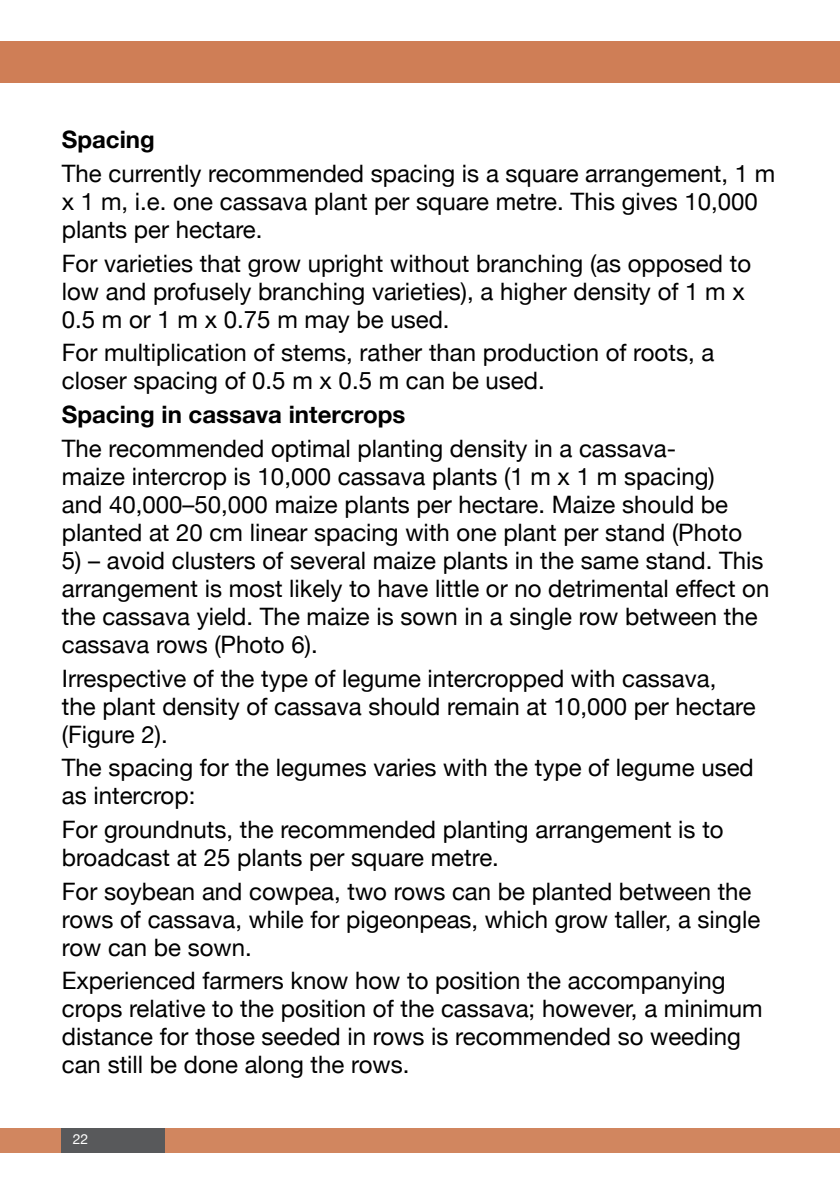
<style>
.page{position:relative;width:840px;height:1191px;background:#fff}
.page>*{position:absolute;margin:0;border:0;box-sizing:border-box;transform-origin:0 0}
.t1{font:24px/28px "Helvetica Neue";color:#000}
.t2{font:700 24px "Helvetica Neue";color:#000}
.t3{font:14px "Helvetica Neue";color:#fff}
</style>
<div class="page">
<div style="left:0;top:1128px;width:839px;height:24px;background:#d1865f"></div>
<div style="left:0;top:41px;width:839px;height:42px;background:#cf7e56"></div>
<div style="left:62px;top:1128px;width:103px;height:24px;background:#58595b"></div>
<p class="t2" style="left:62px;top:125px;width:94px">Spacing</p>
<p class="t1" style="left:62px;top:159px;width:714px">The currently recommended spacing is a square arrangement, 1 m x 1 m, i.e. one cassava plant per square metre. This gives 10,000 plants per hectare.</p>
<p class="t1" style="left:62px;top:249px;width:690px">For varieties that grow upright without branching (as opposed to low and profusely branching varieties), a higher density of 1 m x<br>0.5 m or 1 m x 0.75 m may be used.</p>
<p class="t1" style="left:62px;top:338px;width:653px">For multiplication of stems, rather than production of roots, a closer spacing of 0.5 m x 0.5 m can be used.</p>
<p class="t2" style="left:62px;top:399px;width:345px">Spacing in cassava intercrops</p>
<p class="t1" style="left:62px;top:434px;width:681px">The recommended optimal planting density in a cassava&shy;maize intercrop is 10,000 cassava plants (1 m x 1 m spacing) and 40,000–50,000 maize plants per hectare. Maize should be planted at 20 cm linear spacing with one plant per stand (Photo</p>
<p class="t1" style="left:62px;top:546px;width:708px">5) – avoid clusters of several maize plants in the same stand. This arrangement is most likely to have little or no detrimental effect on the cassava yield. The maize is sown in a single row between the cassava rows (Photo 6).</p>
<p class="t1" style="left:62px;top:663px;width:695px">Irrespective of the type of legume intercropped with cassava, the plant density of cassava should remain at 10,000 per hectare (Figure 2).</p>
<p class="t1" style="left:62px;top:753px;width:693px">The spacing for the legumes varies with the type of legume used as intercrop:</p>
<p class="t1" style="left:62px;top:815px;width:663px">For groundnuts, the recommended planting arrangement is to broadcast at 25 plants per square metre.</p>
<p class="t1" style="left:62px;top:876px;width:699px">For soybean and cowpea, two rows can be planted between the rows of cassava, while for pigeonpeas, which grow taller, a single row can be sown.</p>
<p class="t1" style="left:62px;top:966px;width:702px">Experienced farmers know how to position the accompanying crops relative to the position of the cassava; however, a minimum distance for those seeded in rows is recommended so weeding can still be done along the rows.</p>
<p class="t3" style="left:73px;top:1130px;width:17px">22</p>
</div>
